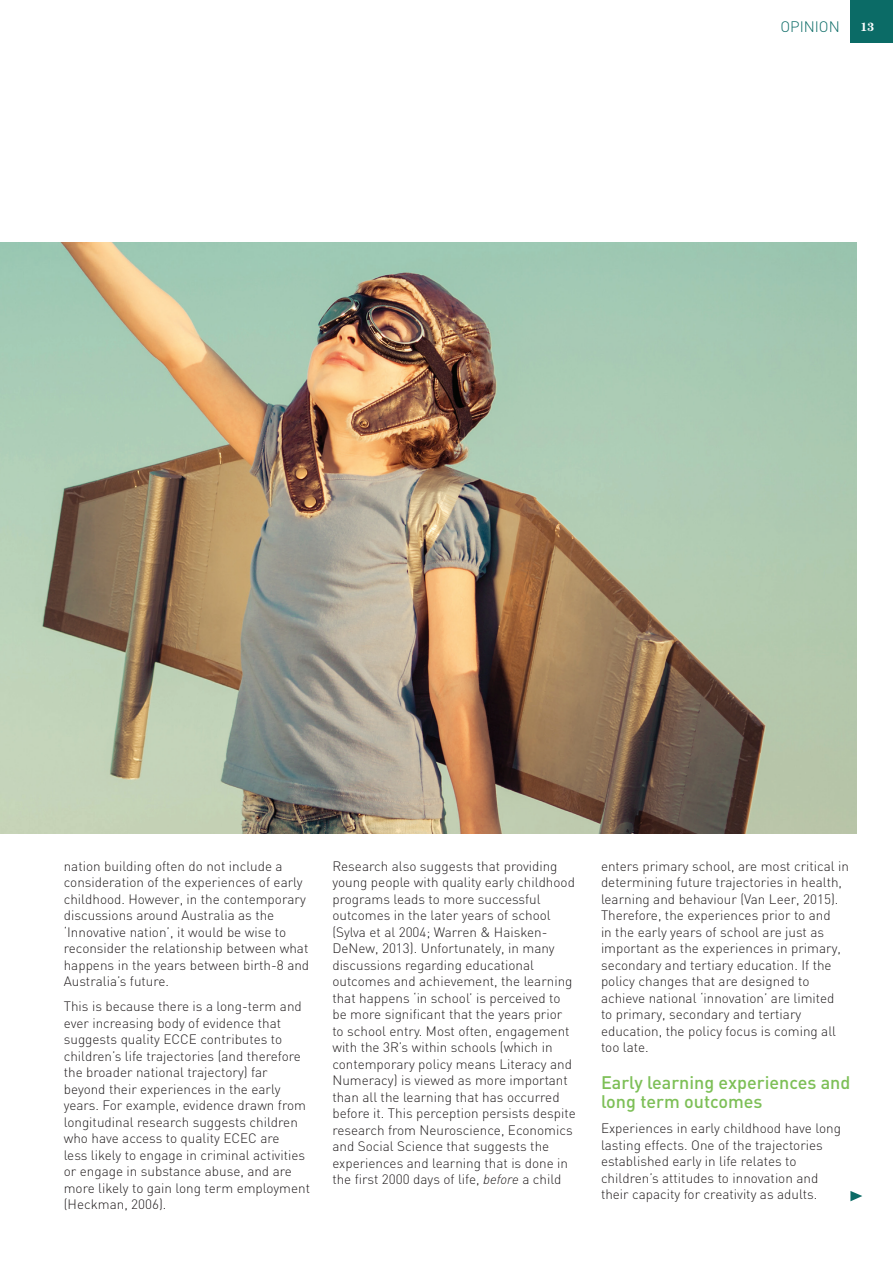
<style>
.page{position:relative;width:893px;height:1263px;background:#fff}
.page>*{position:absolute;margin:0;border:0;box-sizing:border-box;transform-origin:0 0}
.Sub_head_2{font:500 18px/19.5px "DIN";color:#7dbf57}
.t1{font:300 15px "DIN";color:#0b6b66}
.Copy{font:300 13.5px/16.5px "DIN";color:#231f20}
.t2{font:700 12px "Century";color:#fff}
.s1{font-family:"DINOT";font-style:italic}
</style>
<div class="page">
<img style="left:0;top:242px;width:856px;height:591px">
<div style="left:850px;top:0;width:43px;height:43px;background:#0b6b66"></div>
<svg style="left:850px;top:1191px;width:12px;height:10px"></svg>
<p class="t1" style="left:780px;top:17px;width:61px">OPINION</p>
<p class="t2" style="left:860px;top:20px;width:15px">13</p>
<p class="Copy" style="left:64px;top:857px;width:247px">nation building often do not include a consideration of the experiences of early childhood. However, in the contemporary discussions around Australia as the ‘Innovative nation’, it would be wise to reconsider the relationship between what happens in the years between birth-8 and Australia’s future.</p>
<p class="Copy" style="left:64px;top:998px;width:248px">This is because there is a long-term and ever increasing body of evidence that suggests quality ECCE contributes to children’s life trajectories (and therefore the broader national trajectory) far beyond their experiences in the early years. For example, evidence drawn from longitudinal research suggests children who have access to quality ECEC are<br>less likely to engage in criminal activities or engage in substance abuse, and are more likely to gain long term employment (Heckman, 2006).</p>
<p class="Copy" style="left:332px;top:857px;width:245px">Research also suggests that providing young people with quality early childhood programs leads to more successful outcomes in the later years of school (Sylva et al 2004; Warren &amp; Haisken-DeNew, 2013). Unfortunately, in many discussions regarding educational outcomes and achievement, the learning that happens ‘in school’ is perceived to be more significant that the years prior to school entry. Most often, engagement with the 3R’s within schools (which in contemporary policy means Literacy and Numeracy) is viewed as more important than all the learning that has occurred before it. This perception persists despite research from Neuroscience, Economics and Social Science that suggests the experiences and learning that is done in the first 2000 days of life, <span class="s1">before</span> a child</p>
<p class="Copy" style="left:601px;top:857px;width:249px">enters primary school, are most critical in determining future trajectories in health, learning and behaviour (Van Leer, 2015).<br>Therefore, the experiences prior to and<br>in the early years of school are just as important as the experiences in primary, secondary and tertiary education. If the policy changes that are designed to achieve national ‘innovation’ are limited to primary, secondary and tertiary education, the policy focus is coming all too late.</p>
<p class="Sub_head_2" style="left:601px;top:1072px;width:251px">Early learning experiences and long term outcomes</p>
<p class="Copy" style="left:601px;top:1120px;width:241px">Experiences in early childhood have long lasting effects. One of the trajectories established early in life relates to children’s attitudes to innovation and their capacity for creativity as adults.</p>
</div>
